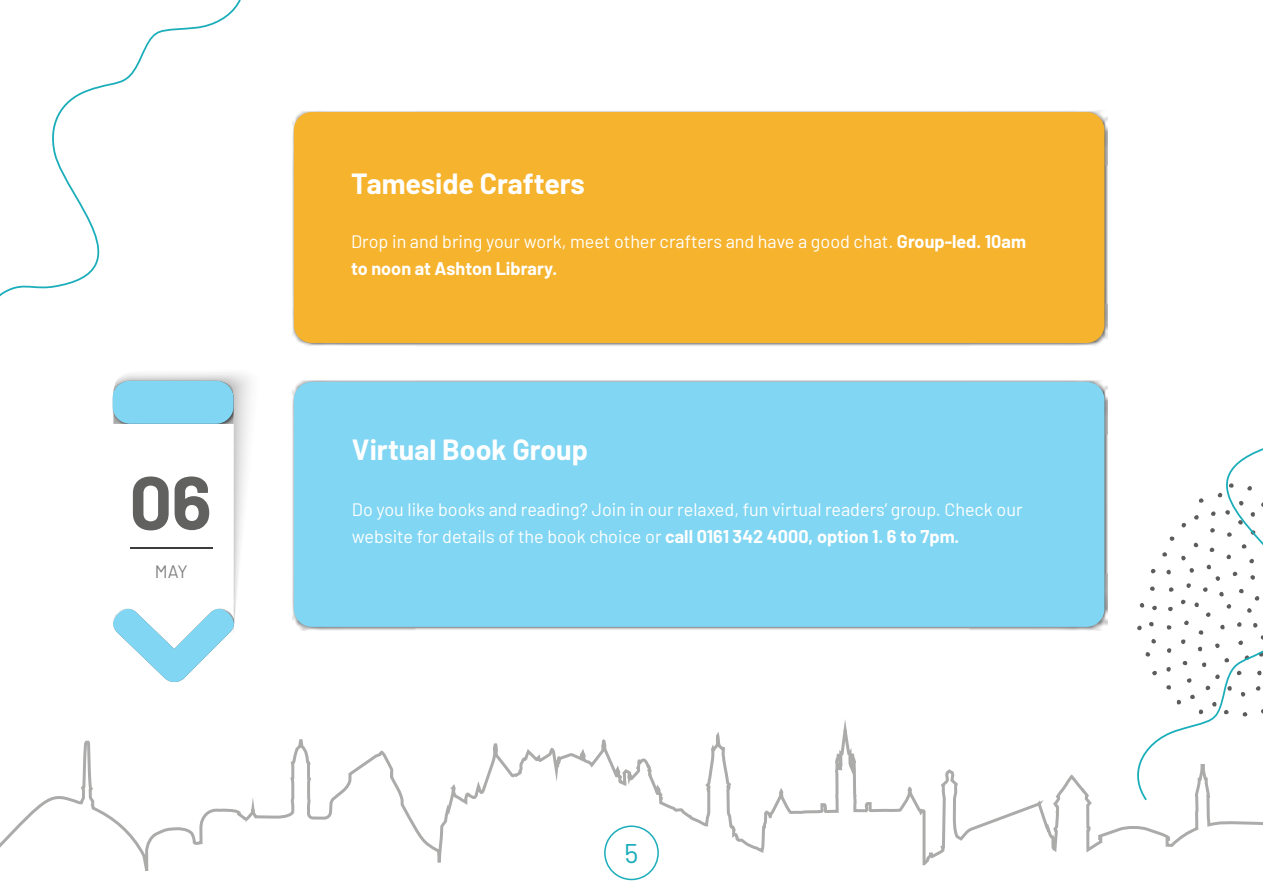
<style>
.page{position:relative;width:1263px;height:893px;background:#fff}
.page>*{position:absolute;margin:0;border:0;box-sizing:border-box;transform-origin:0 0}
.t1{font:700 75px "Barlow";color:#616160}
.t2{font:700 28.5px "Barlow";color:#fff}
.t3{font:27px "Barlow";color:#1aadba}
.t4{font:18px/27px "Barlow";color:#fff}
.t5{font:18px "Barlow";color:#838382}
.s1{font-weight:700}
</style>
<div class="page">
<svg style="left:0;top:0;width:241px;height:297px"></svg>
<svg style="left:0;top:719px;width:1263px;height:162px"></svg>
<svg style="left:1135px;top:448px;width:128px;height:352px"></svg>
<div style="left:292px;top:380px;width:816px;height:250px;background:#000;opacity:.6"></div>
<div style="left:294px;top:382px;width:810px;height:245px;background:#80d6f3;border-radius:18px"></div>
<svg style="left:112px;top:372px;width:139px;height:310px"></svg>
<div style="left:292px;top:110px;width:816px;height:236px;background:#000;opacity:.6"></div>
<div style="left:294px;top:112px;width:810px;height:231px;background:#f6b32e;border-radius:18px"></div>
<h1 class="t1" style="left:129px;top:447px;width:84px">06</h1>
<p class="t5" style="left:155px;top:558px;width:34px">MAY</p>
<h2 class="t2" style="left:351px;top:163px;width:235px">Tameside Crafters</h2>
<p class="t4" style="left:351px;top:227px;width:676px">Drop in and bring your work, meet other crafters and have a good chat. <span class="s1">Group-led. 10am to noon at Ashton Library.</span></p>
<h2 class="t2" style="left:352px;top:429px;width:238px">Virtual Book Group</h2>
<p class="t4" style="left:352px;top:494px;width:672px">Do you like books and reading? Join in our relaxed, fun virtual readers’ group. Check our</p>
<p class="t4" style="left:352px;top:521px;width:609px">website for details of the book choice or <span class="s1">call 0161 342 4000, option 1. 6 to 7pm.</span></p>
<h3 class="t3" style="left:624px;top:833px;width:15px">5</h3>
</div>
